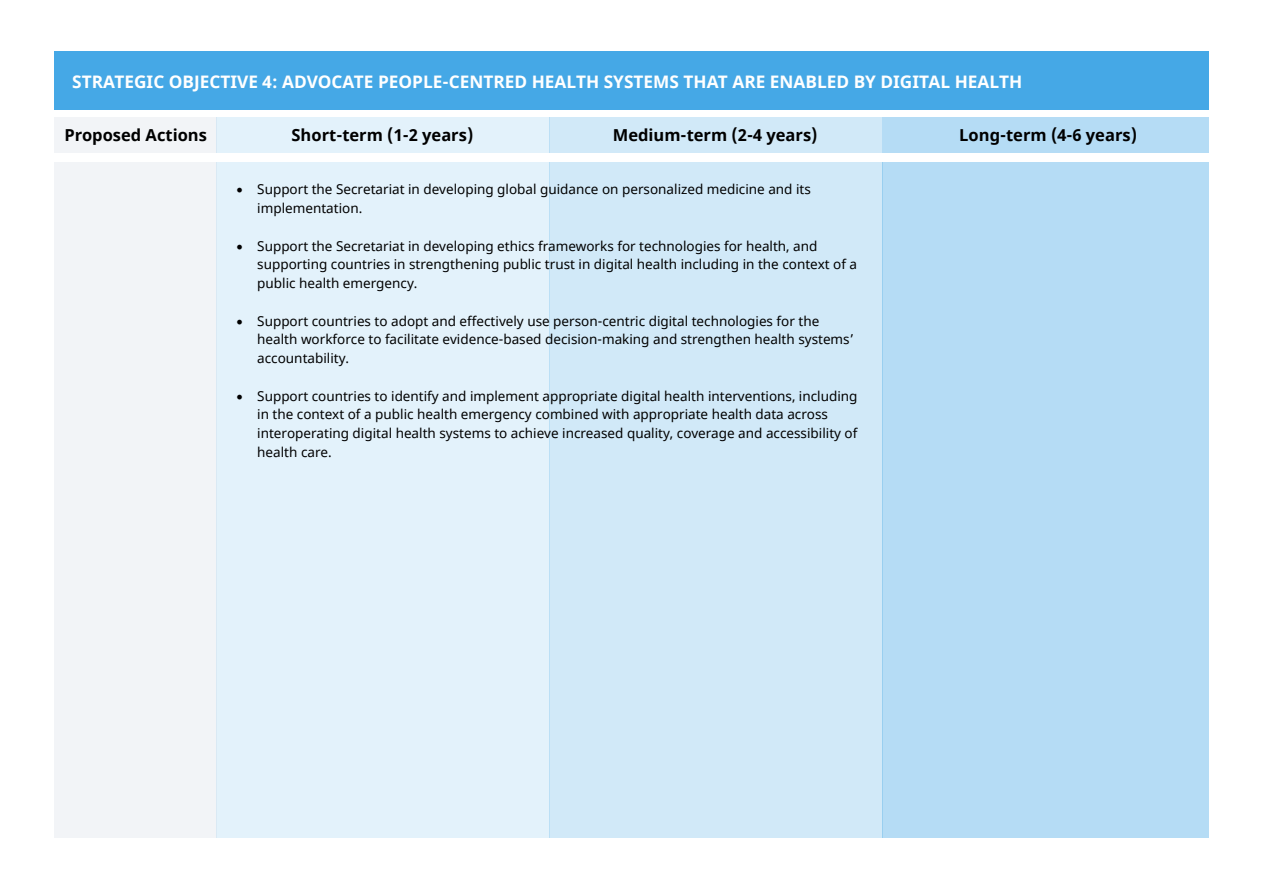
<style>
.page{position:relative;width:1263px;height:893px;background:#fff}
.page>*{position:absolute;margin:0;border:0;box-sizing:border-box;transform-origin:0 0}
.t1{font:700 17.25px "Noto Sans";color:#fff}
.t2{font:700 16.5px "Noto Sans";color:#000}
.t3{font:13.5px/18.8px "Noto Sans";color:#000}
.s1{font-family:"Minion Pro";font-size:18px}
</style>
<div class="page">
<div style="left:216px;top:162px;width:334px;height:675px;background:#e3f2fb"></div>
<div style="left:550px;top:162px;width:333px;height:675px;background:#d1e9f8"></div>
<div style="left:883px;top:162px;width:326px;height:675px;background:#b5dcf5"></div>
<div style="left:54px;top:162px;width:162px;height:675px;background:#f2f4f7"></div>
<div style="left:54px;top:117px;width:162px;height:35px;background:#f2f4f7"></div>
<div style="left:549px;top:117px;width:333px;height:35px;background:#d1e9f8"></div>
<div style="left:216px;top:117px;width:333px;height:35px;background:#e3f2fb"></div>
<div style="left:882px;top:117px;width:327px;height:35px;background:#b5dcf5"></div>
<div style="left:54px;top:52px;width:1155px;height:58px;background:#45a8e6"></div>
<p class="t1" style="left:72px;top:70px;width:951px">STRATEGIC OBJECTIVE 4: ADVOCATE PEOPLE-CENTRED HEALTH SYSTEMS THAT ARE ENABLED BY DIGITAL HEALTH</p>
<p class="t2" style="left:64px;top:124px;width:144px">Proposed Actions</p>
<p class="t2" style="left:292px;top:124px;width:183px">Short-term (1-2 years)</p>
<p class="t2" style="left:613px;top:124px;width:206px">Medium-term (2-4 years)</p>
<p class="t2" style="left:959px;top:124px;width:179px">Long-term (4-6 years)</p>
<p class="t3" style="left:257px;top:181px;width:555px;text-indent:-21px"><span class="s1">•</span> Support the Secretariat in developing global guidance on personalized medicine and its implementation.</p>
<p class="t3" style="left:257px;top:237px;width:601px;text-indent:-21px"><span class="s1">•</span> Support the Secretariat in developing ethics frameworks for technologies for health, and supporting countries in strengthening public trust in digital health including in the context of a public health emergency.</p>
<p class="t3" style="left:257px;top:312px;width:598px;text-indent:-21px"><span class="s1">•</span> Support countries to adopt and effectively use person-centric digital technologies for the health workforce to facilitate evidence-based decision-making and strengthen health systems’ accountability.</p>
<p class="t3" style="left:257px;top:387px;width:602px;text-indent:-21px"><span class="s1">•</span> Support countries to identify and implement appropriate digital health interventions, including in the context of a public health emergency combined with appropriate health data across interoperating digital health systems to achieve increased quality, coverage and accessibility of health care.</p>
</div>
